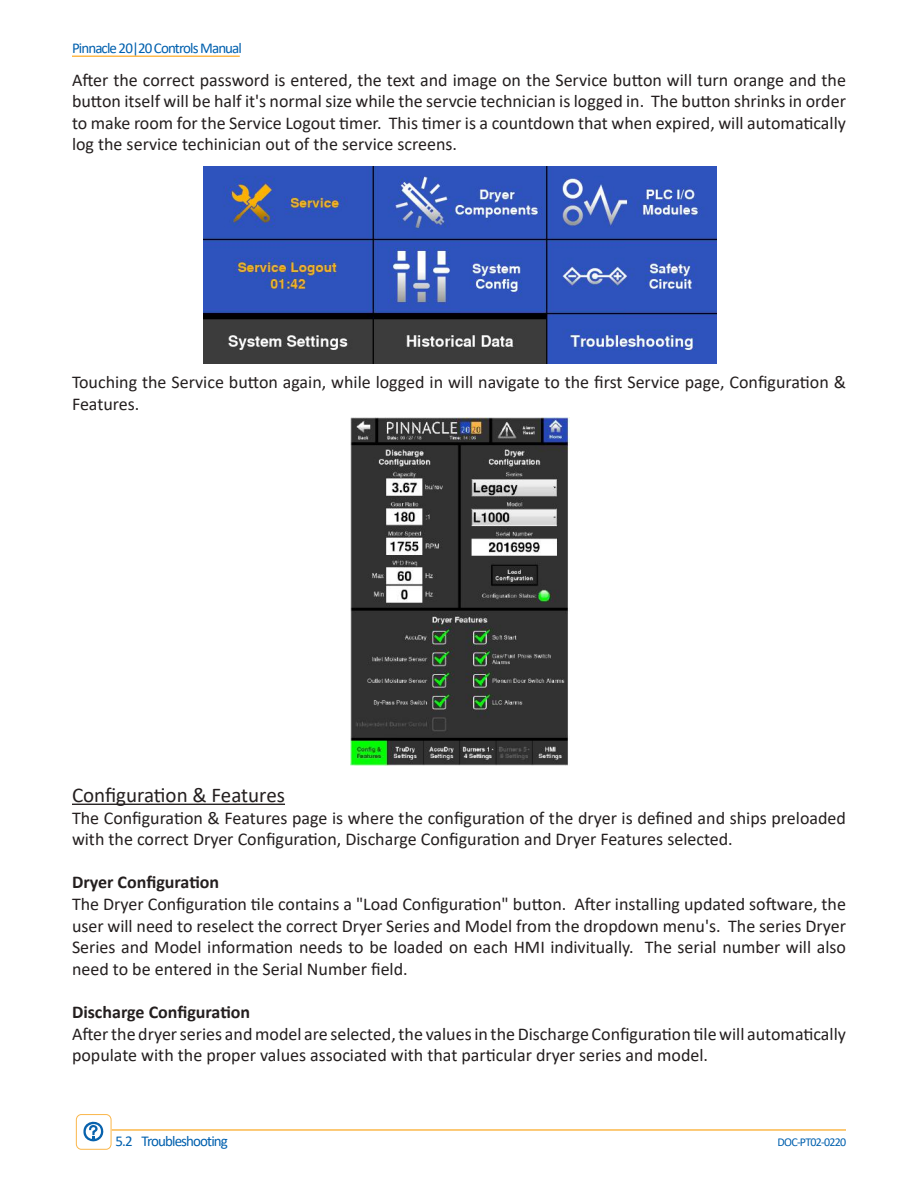
<style>
.page{position:relative;width:918px;height:1188px;background:#fff}
.page>*{position:absolute;margin:0;border:0;box-sizing:border-box;transform-origin:0 0}
.t1{font:21px "Calibri";color:#241f1f}
.t2{font:18px/21.6px "Calibri";color:#241f1f}
.t3{font:700 18px "Calibri";color:#241f1f}
.t4{font:15px "Calibri";letter-spacing:-.06em;color:#0060ae}
.t5{font:12px "Calibri";letter-spacing:-.06em;color:#0060ae}
</style>
<div class="page">
<hr style="left:72px;top:56px;width:168px;height:1px;background:#fcb84a">
<hr style="left:112px;top:1129px;width:734px;height:2px;background:#fcb84a">
<div style="left:76px;top:1114px;width:36px;height:36px;border:1px solid #fab64a;border-radius:5px"></div>
<svg style="left:83px;top:1121px;width:21px;height:21px"></svg>
<hr style="left:72px;top:804px;width:213px;height:1px;background:#241f1f">
<img style="left:351px;top:418px;width:219px;height:347px">
<img style="left:204px;top:166px;width:513px;height:198px">
<p class="t4" style="left:72px;top:38px;width:172px">Pinnacle 20|20 Controls Manual</p>
<p class="t2" style="left:72px;top:68px;width:776px;text-align:justify">After the correct password is entered, the text and image on the Service button will turn orange and the button itself will be half it's normal size while the servcie technician is logged in. The button shrinks in order to make room for the Service Logout timer. This timer is a countdown that when expired, will automatically log the service techinician out of the service screens.</p>
<p class="t2" style="left:72px;top:371px;width:775px">Touching the Service button again, while logged in will navigate to the first Service page, Configuration &amp;<br>Features.</p>
<p class="t1" style="left:72px;top:780px;width:215px">Configuration &amp; Features</p>
<p class="t2" style="left:72px;top:806px;width:775px">The Configuration &amp; Features page is where the configuration of the dryer is defined and ships preloaded with the correct Dryer Configuration, Discharge Configuration and Dryer Features selected.</p>
<p class="t3" style="left:72px;top:870px;width:149px">Dryer Configuration</p>
<p class="t2" style="left:72px;top:893px;width:776px;text-align:justify">The Dryer Configuration tile contains a "Load Configuration" button. After installing updated software, the user will need to reselect the correct Dryer Series and Model from the dropdown menu's. The series Dryer Series and Model information needs to be loaded on each HMI indivitually. The serial number will also need to be entered in the Serial Number field.</p>
<p class="t3" style="left:72px;top:999px;width:180px">Discharge Configuration</p>
<p class="t2" style="left:72px;top:1022px;width:775px">After the dryer series and model are selected, the values in the Discharge Configuration tile will automatically populate with the proper values associated with that particular dryer series and model.</p>
<p class="t4" style="left:115px;top:1130px;width:114px">5.2 Troubleshooting</p>
<p class="t5" style="left:777px;top:1134px;width:70px">DOC-PT02-0220</p>
</div>
